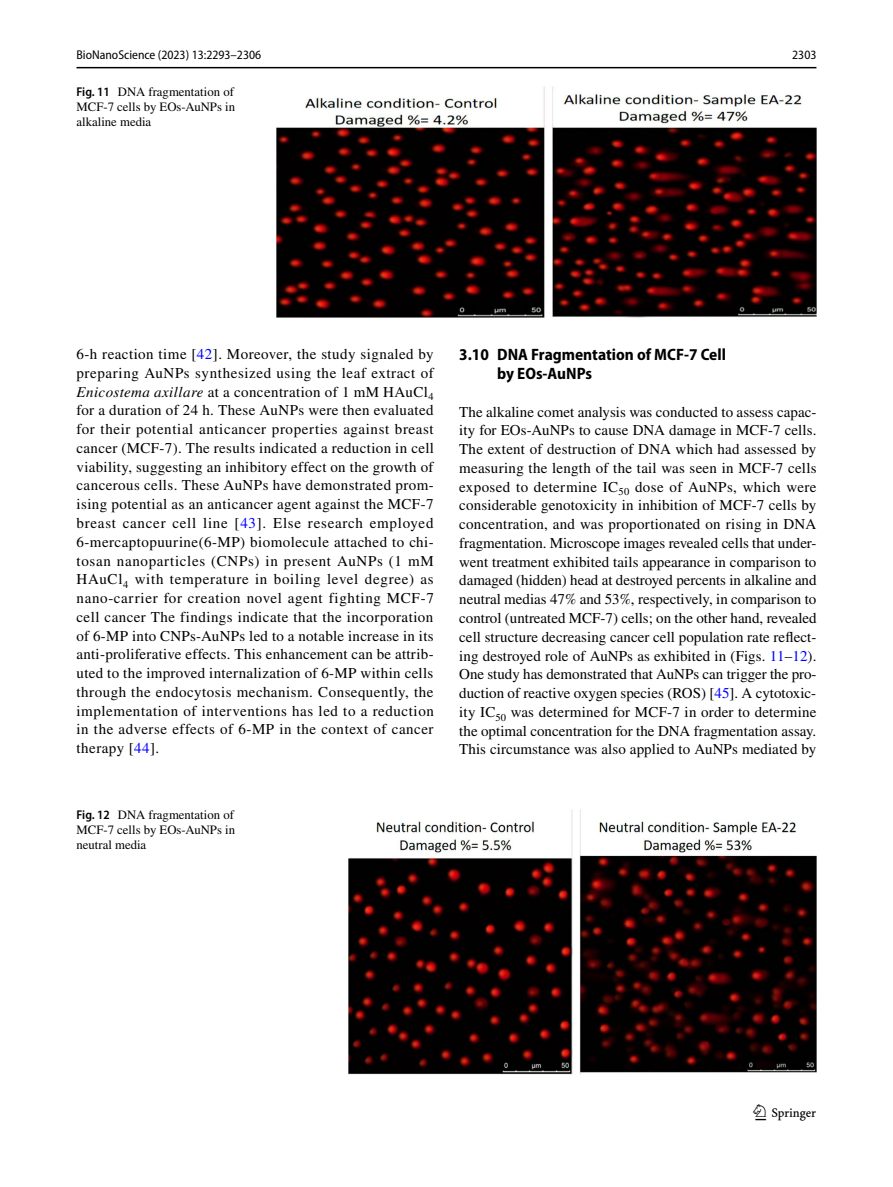
<style>
.page{position:relative;width:893px;height:1187px;background:#fff}
.page>*{position:absolute;margin:0;border:0;box-sizing:border-box;transform-origin:0 0}
.t1{font:22.5px "Springnew Regular 3";color:#000}
.t2{font:700 semi-condensed 16.5px/18.8px "Myriad Pro";color:#000}
.t3{font:15px/18.8px "STIX";letter-spacing:.01em;color:#000;text-align:justify}
.t4{font:12.75px/15px "STIX";color:#000;text-align:justify}
.t5{font:semi-condensed 12.75px "Myriad Pro";color:#000}
.s1{font-family:"Myriad Pro";font-weight:600;font-stretch:semi-condensed}
.s2{color:#00f}
.s3{font-style:italic}
</style>
<div class="page">
<hr style="left:77px;top:67px;width:739px;height:1px;background:#000">
<img style="left:276px;top:87px;width:540px;height:231px">
<img style="left:349px;top:809px;width:467px;height:264px">
<p class="t5" style="left:77px;top:48px;width:186px">BioNanoScience (2023) 13:2293–2306</p>
<p class="t5" style="left:792px;top:48px;width:26px">2303</p>
<p class="t4" style="left:77px;top:85px;width:160px"><span class="s1">Fig. 11</span> DNA fragmentation of MCF-7 cells by EOs-AuNPs in alkaline media</p>
<p class="t3" style="left:77px;top:346px;width:359px">6-h reaction time [<span class="s2">42</span>]. Moreover, the study signaled by preparing AuNPs synthesized using the leaf extract of <span class="s3">Enicostema axillare</span> at a concentration of 1 mM HAuCl<sub>4 </sub>for a duration of 24 h. These AuNPs were then evaluated for their potential anticancer properties against breast cancer (MCF-7). The results indicated a reduction in cell viability, suggesting an inhibitory effect on the growth of cancerous cells. These AuNPs have demonstrated prom&shy;ising potential as an anticancer agent against the MCF-7 breast cancer cell line [<span class="s2">43</span>]. Else research employed 6-mercaptopuurine(6-MP) biomolecule attached to chi&shy;tosan nanoparticles (CNPs) in present AuNPs (1 mM HAuCl<sub>4</sub> with temperature in boiling level degree) as nano-carrier for creation novel agent fighting MCF-7 cell cancer The findings indicate that the incorporation of 6-MP into CNPs-AuNPs led to a notable increase in its anti-proliferative effects. This enhancement can be attrib&shy;uted to the improved internalization of 6-MP within cells through the endocytosis mechanism. Consequently, the implementation of interventions has led to a reduction in the adverse effects of 6-MP in the context of cancer therapy [<span class="s2">44</span>].</p>
<p class="t2" style="left:497px;top:345px;width:230px;text-indent:-38px">3.10 DNA Fragmentation of MCF‑7 Cell by EOs‑AuNPs</p>
<p class="t3" style="left:459px;top:403px;width:359px">The alkaline comet analysis was conducted to assess capac&shy;ity for EOs-AuNPs to cause DNA damage in MCF-7 cells.<br>The extent of destruction of DNA which had assessed by measuring the length of the tail was seen in MCF-7 cells exposed to determine IC<sub>50</sub> dose of AuNPs, which were considerable genotoxicity in inhibition of MCF-7 cells by concentration, and was proportionated on rising in DNA fragmentation. Microscope images revealed cells that under&shy;went treatment exhibited tails appearance in comparison to damaged (hidden) head at destroyed percents in alkaline and neutral medias 47% and 53%, respectively, in comparison to control (untreated MCF-7) cells; on the other hand, revealed cell structure decreasing cancer cell population rate reflect&shy;ing destroyed role of AuNPs as exhibited in (Figs. <span class="s2">11</span>–<span class="s2">12</span>).<br>One study has demonstrated that AuNPs can trigger the pro&shy;duction of reactive oxygen species (ROS) [<span class="s2">45</span>]. A cytotoxic&shy;ity IC<sub>50</sub> was determined for MCF-7 in order to determine the optimal concentration for the DNA fragmentation assay.<br>This circumstance was also applied to AuNPs mediated by</p>
<p class="t4" style="left:77px;top:807px;width:160px"><span class="s1">Fig. 12</span> DNA fragmentation of MCF-7 cells by EOs-AuNPs in neutral media</p>
<h1 class="t1" style="left:755px;top:1104px;width:62px">1 3</h1>
</div>
